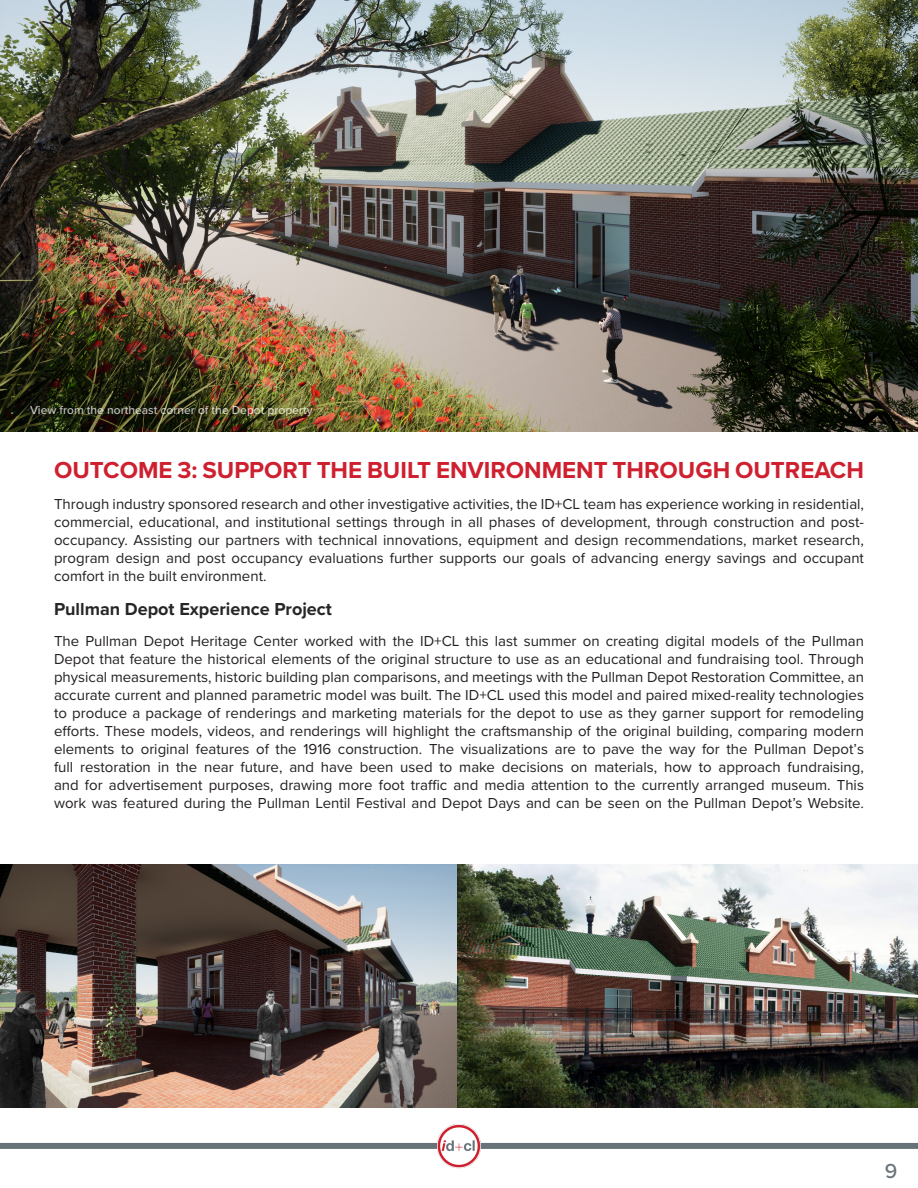
<style>
.page{position:relative;width:918px;height:1188px;background:#fff}
.page>*{position:absolute;margin:0;border:0;box-sizing:border-box;transform-origin:0 0}
.IDCL_Page_Contents{font:700 24px "Proxima Nova";color:#cf202f}
.t1{font:500 21px "Proxima Nova";color:#687379}
.IDCL_Heading_2{font:700 18px "Proxima Nova";color:#262626}
.IDCL_Body_text{font:15px/18px "Proxima Nova";color:#231f20;text-align:justify}
.t2{font:500 12px "Proxima Nova";color:#fff}
</style>
<div class="page">
<div style="left:0;top:1143px;width:918px;height:6px;background:#687379"></div>
<img style="left:432px;top:1124px;width:54px;height:45px">
<img style="left:0;top:0;width:918px;height:432px">
<img style="left:0;top:865px;width:918px;height:243px">
<p class="t2" style="left:11px;top:403px;width:5px">-</p>
<p class="t2" style="left:30px;top:401px;width:284px">View from the northeast corner of the Depot property</p>
<p class="IDCL_Page_Contents" style="left:54px;top:452px;width:811px">OUTCOME 3: SUPPORT THE BUILT ENVIRONMENT THROUGH OUTREACH</p>
<p class="IDCL_Body_text" style="left:54px;top:494px;width:812px">Through industry sponsored research and other investigative activities, the ID+CL team has experience working in residential, commercial, educational, and institutional settings through in all phases of development, through construction and post&shy;occupancy. Assisting our partners with technical innovations, equipment and design recommendations, market research, program design and post occupancy evaluations further supports our goals of advancing energy savings and occupant comfort in the built environment.</p>
<p class="IDCL_Heading_2" style="left:54px;top:595px;width:279px">Pullman Depot Experience Project</p>
<p class="IDCL_Body_text" style="left:54px;top:632px;width:812px">The Pullman Depot Heritage Center worked with the ID+CL this last summer on creating digital models of the Pullman Depot that feature the historical elements of the original structure to use as an educational and fundraising tool. Through physical measurements, historic building plan comparisons, and meetings with the Pullman Depot Restoration Committee, an accurate current and planned parametric model was built. The ID+CL used this model and paired mixed-reality technologies to produce a package of renderings and marketing materials for the depot to use as they garner support for remodeling efforts. These models, videos, and renderings will highlight the craftsmanship of the original building, comparing modern elements to original features of the 1916 construction. The visualizations are to pave the way for the Pullman Depot’s full restoration in the near future, and have been used to make decisions on materials, how to approach fundraising, and for advertisement purposes, drawing more foot traffic and media attention to the currently arranged museum. This work was featured during the Pullman Lentil Festival and Depot Days and can be seen on the Pullman Depot’s Website.</p>
<h2 class="t1" style="left:885px;top:1155px;width:14px">9</h2>
</div>
